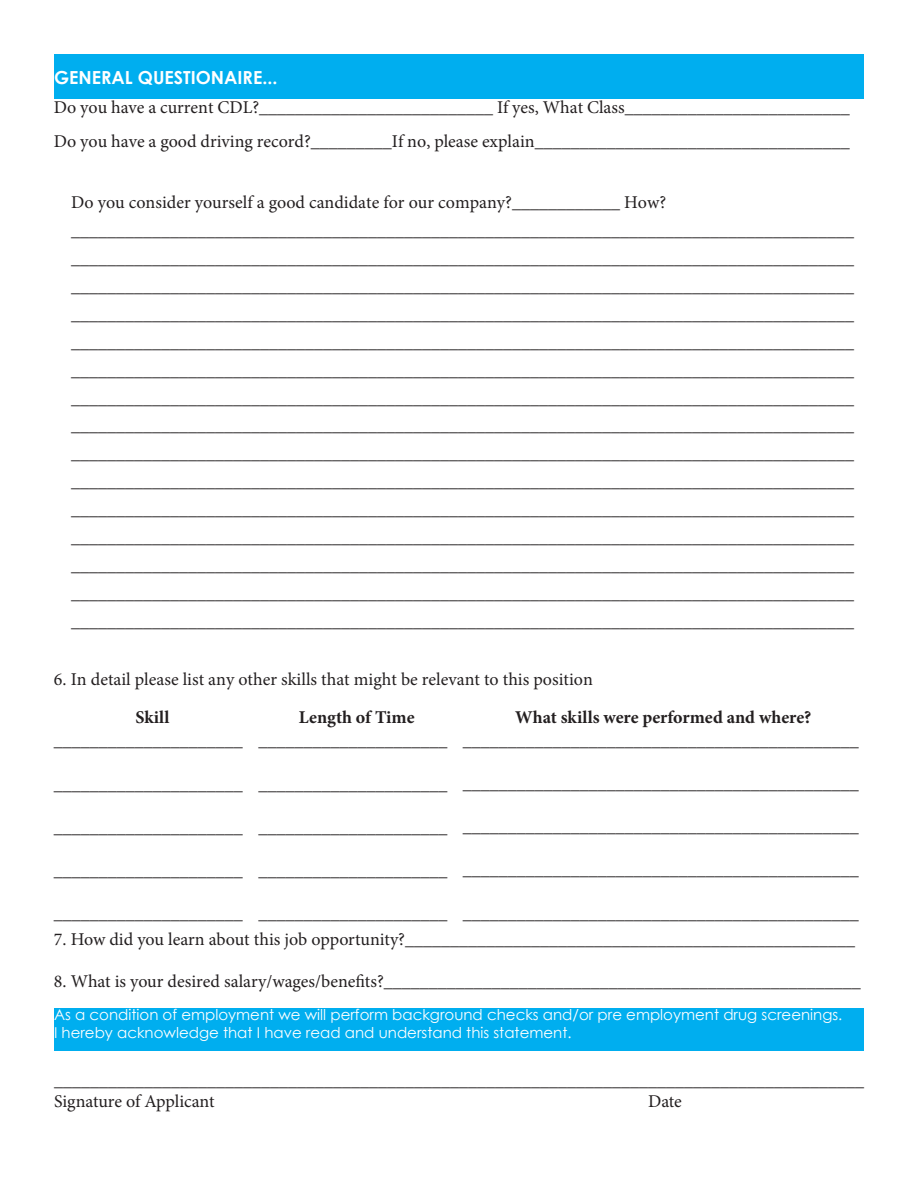
<style>
.page{position:relative;width:918px;height:1188px;background:#fff}
.page>*{position:absolute;margin:0;border:0;box-sizing:border-box;transform-origin:0 0}
.t1{font:18px/27.9px "Minion Pro";color:#231f20}
.t2{font:700 18px "Minion Pro";color:#231f20}
.t3{font:700 18px "Century Gothic";color:#fff}
.t4{font:15px/18px "Century Gothic";color:#fff}
</style>
<div class="page">
<div style="left:54px;top:54px;width:810px;height:45px;background:#00aeef"></div>
<div style="left:54px;top:1008px;width:810px;height:42px;background:#00aeef"></div>
<p class="t3" style="left:54px;top:64px;width:225px">GENERAL QUESTIONAIRE...</p>
<p class="t1" style="left:54px;top:90px;width:797px;line-height:34.2px">Do you have a current CDL?__________________________ If yes, What Class_________________________<br>Do you have a good driving record?_________If no, please explain___________________________________</p>
<p class="t1" style="left:71px;top:189px;width:784px">Do you consider yourself a good candidate for our company?____________ How? _______________________________________________________________________________________ _______________________________________________________________________________________ _______________________________________________________________________________________ _______________________________________________________________________________________ _______________________________________________________________________________________ _______________________________________________________________________________________ _______________________________________________________________________________________ _______________________________________________________________________________________ _______________________________________________________________________________________ _______________________________________________________________________________________ _______________________________________________________________________________________ _______________________________________________________________________________________ _______________________________________________________________________________________ _______________________________________________________________________________________ _______________________________________________________________________________________</p>
<p class="t1" style="left:54px;top:666px;width:540px">6. In detail please list any other skills that might be relevant to this position</p>
<p class="t2" style="left:135px;top:705px;width:36px">Skill</p>
<p class="t2" style="left:299px;top:704px;width:117px">Length of Time</p>
<p class="t2" style="left:515px;top:704px;width:298px">What skills were performed and where?</p>
<p class="t1" style="left:54px;top:727px;width:191px">_____________________</p>
<p class="t1" style="left:258px;top:727px;width:190px">_____________________</p>
<p class="t1" style="left:463px;top:726px;width:397px">____________________________________________</p>
<p class="t1" style="left:54px;top:770px;width:191px">_____________________</p>
<p class="t1" style="left:258px;top:770px;width:190px">_____________________</p>
<p class="t1" style="left:463px;top:769px;width:397px">____________________________________________</p>
<p class="t1" style="left:54px;top:813px;width:191px">_____________________</p>
<p class="t1" style="left:258px;top:813px;width:190px">_____________________</p>
<p class="t1" style="left:463px;top:812px;width:397px">____________________________________________</p>
<p class="t1" style="left:54px;top:856px;width:191px">_____________________</p>
<p class="t1" style="left:258px;top:856px;width:190px">_____________________</p>
<p class="t1" style="left:463px;top:856px;width:397px">____________________________________________</p>
<p class="t1" style="left:54px;top:899px;width:191px">_____________________</p>
<p class="t1" style="left:258px;top:899px;width:190px">_____________________</p>
<p class="t1" style="left:463px;top:899px;width:397px">____________________________________________</p>
<p class="t1" style="left:54px;top:926px;width:803px">7. How did you learn about this job opportunity?__________________________________________________</p>
<p class="t1" style="left:54px;top:967px;width:808px">8. What is your desired salary/wages/benefits?_____________________________________________________</p>
<p class="t4" style="left:54px;top:1005px;width:790px">As a condition of employment we will perform background checks and/or pre employment drug screenings.<br>I hereby acknowledge that I have read and understand this statement.</p>
<p class="t1" style="left:54px;top:1069px;width:812px;line-height:21.6px">__________________________________________________________________________________________<br>Signature of Applicant</p>
<p class="t1" style="left:648px;top:1088px;width:35px">Date</p>
</div>
